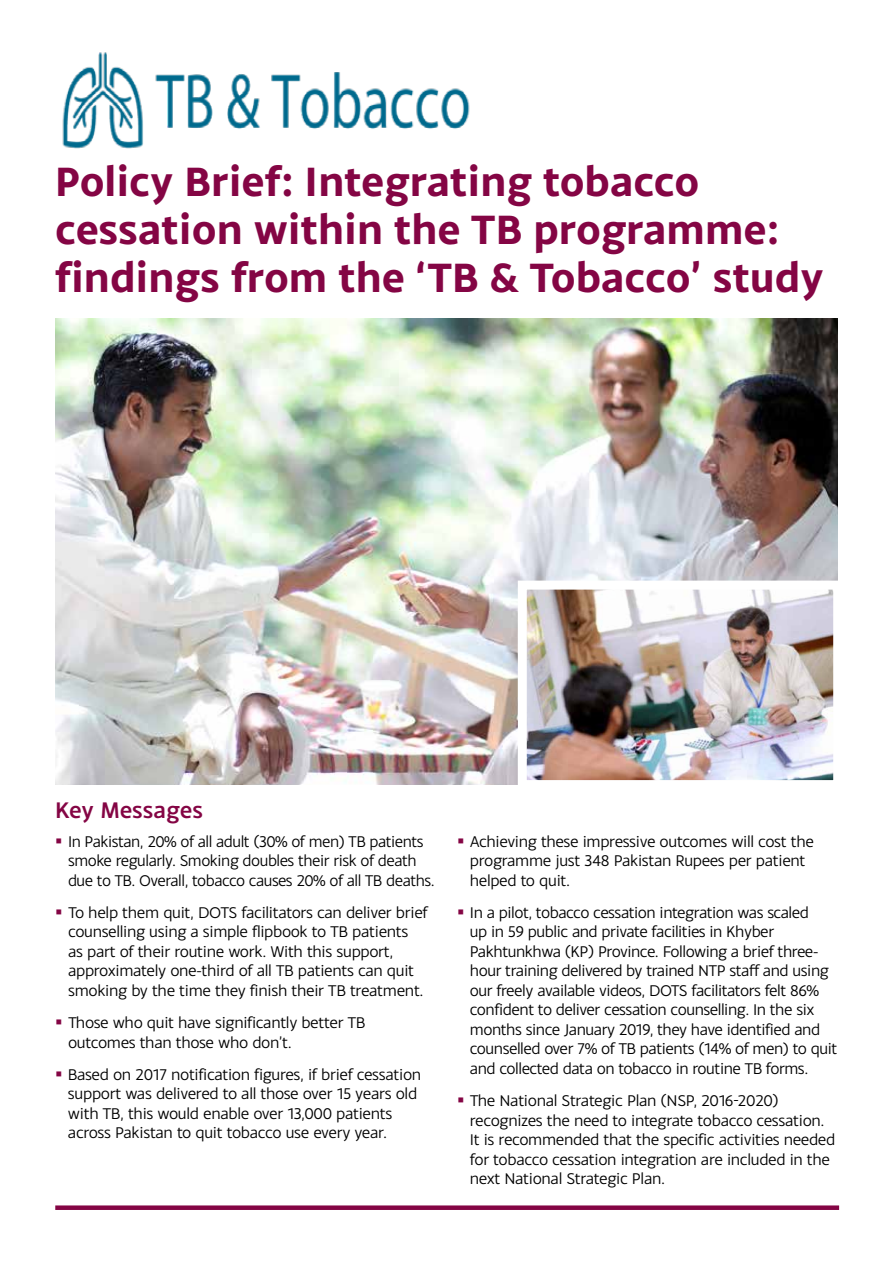
<style>
.page{position:relative;width:893px;height:1263px;background:#fff}
.page>*{position:absolute;margin:0;border:0;box-sizing:border-box;transform-origin:0 0}
.t1{font:700 43.5px/48px "Monsal Gothic";color:#840544}
.t2{font:500 24px "Monsal Gothic";letter-spacing:-.005em;color:#840544}
.t3{font:16.5px/19.5px "Monsal Gothic";letter-spacing:-.03em;color:#000}
.s1{color:#840544}
</style>
<div class="page">
<img style="left:62px;top:52px;width:408px;height:97px">
<img style="left:55px;top:319px;width:783px;height:465px">
<img style="left:528px;top:591px;width:304px;height:188px">
<div style="left:518px;top:581px;width:324px;height:208px;border:9px solid #fff"></div>
<div style="left:55px;top:1205px;width:784px;height:5px;background:#840544"></div>
<h1 class="t1" style="left:55px;top:157px;width:770px">Policy Brief: Integrating tobacco cessation within the TB programme: findings from the ‘TB &amp; Tobacco’ study</h1>
<h2 class="t2" style="left:55px;top:795px;width:149px">Key Messages</h2>
<p class="t3" style="left:68px;top:831px;width:368px;text-indent:-13px"><span class="s1">▪</span> In Pakistan, 20% of all adult (30% of men) TB patients smoke regularly. Smoking doubles their risk of death due to TB. Overall, tobacco causes 20% of all TB deaths.</p>
<p class="t3" style="left:68px;top:902px;width:361px;text-indent:-13px"><span class="s1">▪</span> To help them quit, DOTS facilitators can deliver brief counselling using a simple flipbook to TB patients<br>as part of their routine work. With this support, approximately one-third of all TB patients can quit smoking by the time they finish their TB treatment.</p>
<p class="t3" style="left:68px;top:1012px;width:299px;text-indent:-13px"><span class="s1">▪</span> Those who quit have significantly better TB outcomes than those who don’t.</p>
<p class="t3" style="left:68px;top:1064px;width:355px;text-indent:-13px"><span class="s1">▪</span> Based on 2017 notification figures, if brief cessation support was delivered to all those over 15 years old with TB, this would enable over 13,000 patients across Pakistan to quit tobacco use every year.</p>
<p class="t3" style="left:470px;top:831px;width:346px;text-indent:-13px"><span class="s1">▪</span> Achieving these impressive outcomes will cost the programme just 348 Pakistan Rupees per patient helped to quit.</p>
<p class="t3" style="left:470px;top:902px;width:369px;text-indent:-13px"><span class="s1">▪</span> In a pilot, tobacco cessation integration was scaled<br>up in 59 public and private facilities in Khyber Pakhtunkhwa (KP) Province. Following a brief three&shy;hour training delivered by trained NTP staff and using our freely available videos, DOTS facilitators felt 86% confident to deliver cessation counselling. In the six months since January 2019, they have identified and counselled over 7% of TB patients (14% of men) to quit and collected data on tobacco in routine TB forms.</p>
<p class="t3" style="left:470px;top:1090px;width:367px;text-indent:-13px"><span class="s1">▪</span> The National Strategic Plan (NSP, 2016-2020) recognizes the need to integrate tobacco cessation.<br>It is recommended that the specific activities needed for tobacco cessation integration are included in the next National Strategic Plan.</p>
</div>
